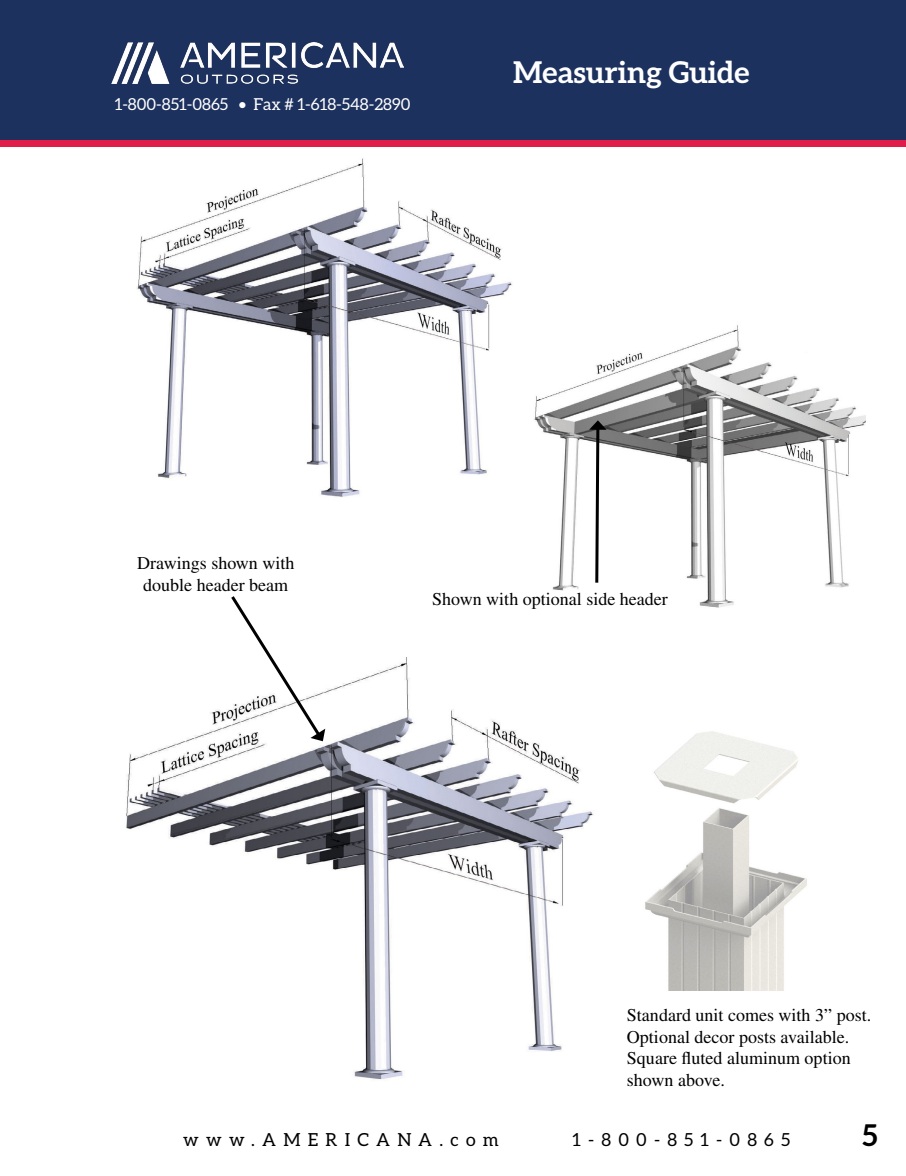
<style>
.page{position:relative;width:906px;height:1176px;background:#fff}
.page>*{position:absolute;margin:0;border:0;box-sizing:border-box;transform-origin:0 0}
.t1{font:700 30px "Aleo";color:#fff}
.t2{font:700 30px "Aleo";color:#000}
.t3{font:18px/21.6px "Times";color:#000;text-align:center}
.t4{font:18px "Aleo";letter-spacing:.4em;color:#000}
.t5{font:16.5px "Aleo";color:#fff}
</style>
<div class="page">
<div style="left:0;top:0;width:905px;height:143px;background:#1d315f"></div>
<div style="left:0;top:140px;width:905px;height:7px;background:#e11c4b"></div>
<img style="left:111px;top:42px;width:292px;height:41px">
<img style="left:126px;top:657px;width:468px;height:423px">
<img style="left:137px;top:158px;width:375px;height:339px">
<img style="left:534px;top:325px;width:330px;height:283px">
<svg style="left:589px;top:420px;width:17px;height:165px"></svg>
<svg style="left:228px;top:596px;width:97px;height:145px"></svg>
<img style="left:645px;top:731px;width:162px;height:259px">
<p class="t5" style="left:115px;top:95px;width:297px">1-800-851-0865 • Fax # 1-618-548-2890</p>
<h1 class="t1" style="left:513px;top:55px;width:238px">Measuring Guide</h1>
<p class="t3" style="left:137px;top:552px;width:159px">Drawings shown with double header beam</p>
<p class="t3" style="left:432px;top:588px;width:237px">Shown with optional side header</p>
<p class="t3" style="left:626px;top:1003px;width:245px;text-align:left">Standard unit comes with 3” post.<br>Optional decor posts available.<br>Square fluted aluminum option shown above.</p>
<p class="t4" style="left:183px;top:1129px;width:317px">www.AMERICANA.com</p>
<p class="t4" style="left:572px;top:1129px;width:219px">1-800-851-0865</p>
<h1 class="t2" style="left:861px;top:1117px;width:17px">5</h1>
</div>
